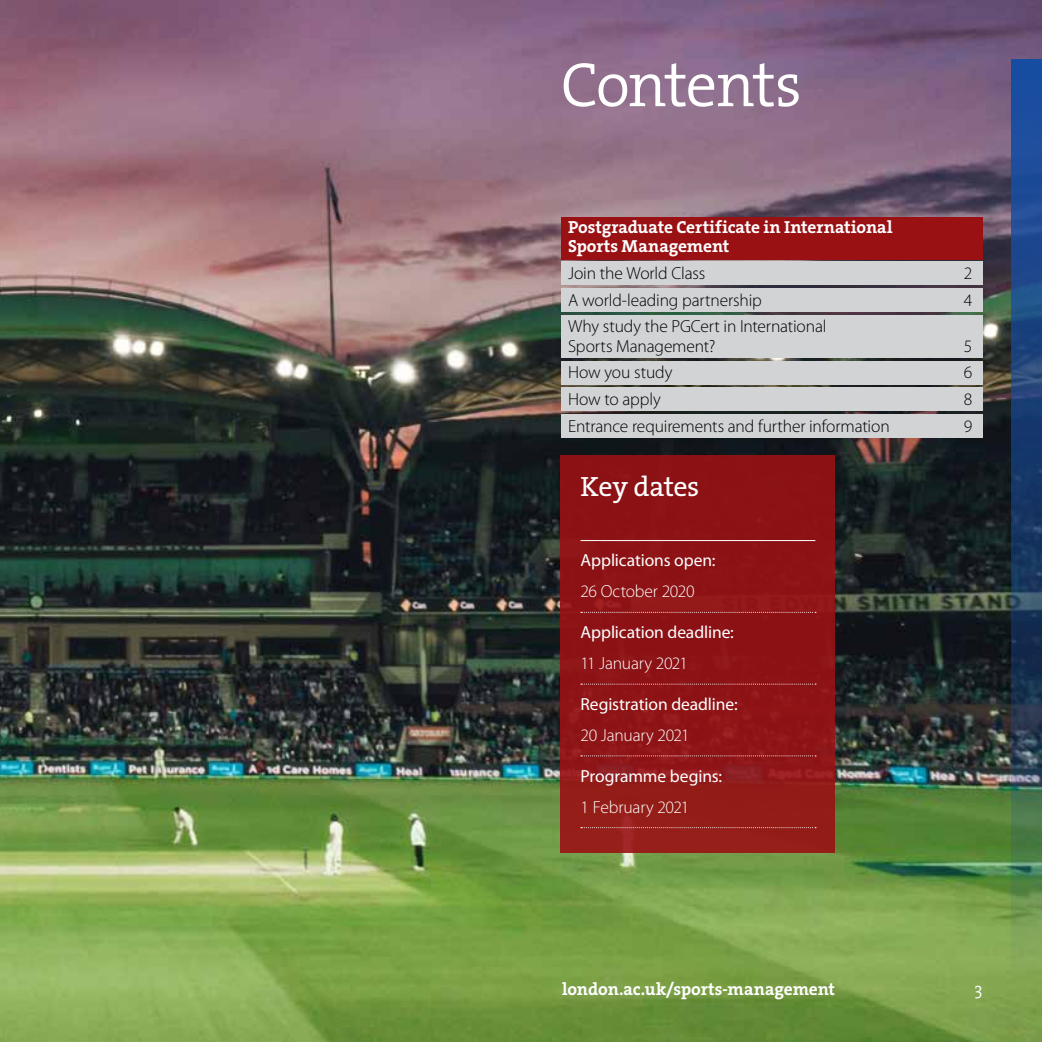
<style>
.page{position:relative;width:1042px;height:1042px;background:#fff}
.page>*{position:absolute;margin:0;border:0;box-sizing:border-box;transform-origin:0 0}
.P__header{font:63px "The Serif HP4 Se Lig";letter-spacing:-.035em;color:#fff}
.KD__header{font:28px "The Serif HP5 Plain";letter-spacing:-.02em;color:#fff}
.t1{font:300 17.5px/19.2px "Myriad Pro";letter-spacing:-.01em;color:#000}
.Shaded__header{font:17.5px/19.2px "The Serif HP7 Bld";letter-spacing:-.005em;color:#fff}
.KD__subheader{font:17.5px "Myriad Pro";letter-spacing:-.005em;color:#fff}
.KD__body_copy_LAST{font:300 17.5px "Myriad Pro";letter-spacing:-.015em;color:#fff}
.t2{font:17.5px "The Serif HP4 Se Lig";color:#fff}
</style>
<div class="page">
<img style="left:0;top:0;width:1042px;height:1042px">
<svg style="left:1011px;top:60px;width:31px;height:922px;background:#2c526d"></svg>
<div style="left:561px;top:455px;width:274px;height:397px;background:#8d1315"></div>
<div style="left:561px;top:217px;width:421px;height:42px;background:#9a1114"></div>
<div style="left:561px;top:261px;width:421px;height:24px;background:#d1d3d4"></div>
<div style="left:561px;top:288px;width:421px;height:24px;background:#d1d3d4"></div>
<div style="left:561px;top:315px;width:421px;height:42px;background:#d1d3d4"></div>
<div style="left:561px;top:361px;width:421px;height:23px;background:#d1d3d4"></div>
<div style="left:561px;top:387px;width:421px;height:24px;background:#d1d3d4"></div>
<div style="left:561px;top:414px;width:421px;height:24px;background:#d1d3d4"></div>
<hr style="left:580px;top:540px;width:235px;height:1px;background:#fff">
<svg style="left:581px;top:612px;width:235px;height:1px"></svg>
<svg style="left:581px;top:684px;width:235px;height:1px"></svg>
<svg style="left:581px;top:755px;width:235px;height:1px"></svg>
<svg style="left:581px;top:827px;width:235px;height:1px"></svg>
<h1 class="P__header" style="left:561px;top:44px;width:243px">Contents</h1>
<h2 class="Shaded__header" style="left:568px;top:217px;width:326px">Postgraduate Certificate in International<br>Sports Management</h2>
<p class="t1" style="left:568px;top:263px;width:139px">Join the World Class</p>
<p class="t1" style="left:964px;top:263px;width:10px">2</p>
<p class="t1" style="left:568px;top:290px;width:195px">A world-leading partnership</p>
<p class="t1" style="left:964px;top:290px;width:10px">4</p>
<p class="t1" style="left:568px;top:317px;width:260px">Why study the PGCert in International<br>Sports Management?</p>
<p class="t1" style="left:964px;top:336px;width:10px">5</p>
<p class="t1" style="left:568px;top:363px;width:106px">How you study</p>
<p class="t1" style="left:964px;top:363px;width:10px">6</p>
<p class="t1" style="left:568px;top:389px;width:94px">How to apply</p>
<p class="t1" style="left:964px;top:389px;width:10px">8</p>
<p class="t1" style="left:568px;top:416px;width:323px">Entrance requirements and further information</p>
<p class="t1" style="left:964px;top:416px;width:10px">9</p>
<h2 class="KD__header" style="left:580px;top:468px;width:120px">Key dates</h2>
<h3 class="KD__subheader" style="left:580px;top:549px;width:137px">Applications open:</h3>
<p class="KD__body_copy_LAST" style="left:580px;top:581px;width:115px">26 October 2020</p>
<h3 class="KD__subheader" style="left:580px;top:621px;width:155px">Application deadline:</h3>
<p class="KD__body_copy_LAST" style="left:580px;top:652px;width:109px">11 January 2021</p>
<h3 class="KD__subheader" style="left:580px;top:693px;width:159px">Registration deadline:</h3>
<p class="KD__body_copy_LAST" style="left:580px;top:724px;width:111px">20 January 2021</p>
<h3 class="KD__subheader" style="left:580px;top:765px;width:143px">Programme begins:</h3>
<p class="KD__body_copy_LAST" style="left:580px;top:796px;width:110px">1 February 2021</p>
<p class="Shaded__header" style="left:562px;top:980px;width:275px">london.ac.uk/sports-management</p>
<p class="t2" style="left:974px;top:978px;width:10px">3</p>
</div>
